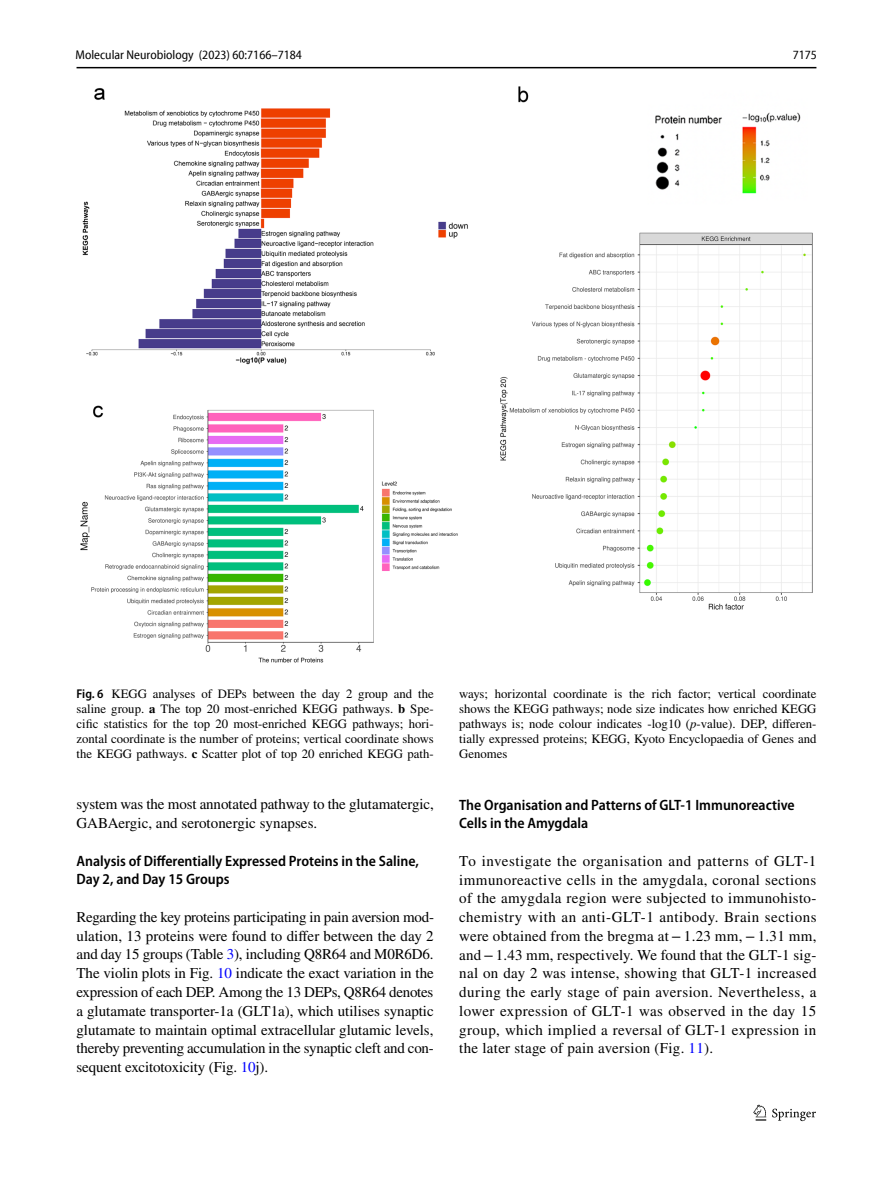
<style>
.page{position:relative;width:893px;height:1187px;background:#fff}
.page>*{position:absolute;margin:0;border:0;box-sizing:border-box;transform-origin:0 0}
.t1{font:15px/18.8px "STIX";letter-spacing:-.005em;color:#000;text-align:justify}
.t2{font:600 semi-condensed 15px/18.8px "Myriad Pro";color:#000}
.t3{font:12.75px/15px "STIX";color:#000;text-align:justify}
.t4{font:semi-condensed 12.75px "Myriad Pro Unic";color:#000}
.s1{font-family:"Myriad Pro";font-weight:600;font-stretch:semi-condensed}
.s2{font-weight:700}
.s3{font-style:italic}
.s4{color:#00f}
</style>
<div class="page">
<hr style="left:77px;top:67px;width:739px;height:1px;background:#000">
<img style="left:81px;top:87px;width:731px;height:575px">
<svg style="left:753px;top:1104px;width:13px;height:16px"></svg>
<svg style="left:772px;top:1108px;width:44px;height:12px"></svg>
<p class="t4" style="left:76px;top:50px;width:228px">Molecular Neurobiology (2023) 60:7166–7184</p>
<p class="t4" style="left:793px;top:50px;width:26px">7175</p>
<p class="t3" style="left:77px;top:686px;width:359px"><span class="s1">Fig. 6</span> KEGG analyses of DEPs between the day 2 group and the saline group. <span class="s2">a</span> The top 20 most-enriched KEGG pathways. <span class="s2">b</span> Spe&shy;cific statistics for the top 20 most-enriched KEGG pathways; hori&shy;zontal coordinate is the number of proteins; vertical coordinate shows the KEGG pathways. <span class="s2">c</span> Scatter plot of top 20 enriched KEGG path-</p>
<p class="t3" style="left:459px;top:686px;width:359px">ways; horizontal coordinate is the rich factor; vertical coordinate shows the KEGG pathways; node size indicates how enriched KEGG pathways is; node colour indicates -log10 (<span class="s3">p</span>-value). DEP, differen&shy;tially expressed proteins; KEGG, Kyoto Encyclopaedia of Genes and Genomes</p>
<p class="t1" style="left:77px;top:796px;width:359px">system was the most annotated pathway to the glutamatergic,<br>GABAergic, and serotonergic synapses.</p>
<p class="t2" style="left:77px;top:851px;width:344px">Analysis of Differentially Expressed Proteins in the Saline,<br>Day 2, and Day 15 Groups</p>
<p class="t1" style="left:77px;top:908px;width:359px">Regarding the key proteins participating in pain aversion mod&shy;ulation, 13 proteins were found to differ between the day 2 and day 15 groups (Table <span class="s4">3</span>), including Q8R64 and M0R6D6.<br>The violin plots in Fig. <span class="s4">10</span> indicate the exact variation in the expression of each DEP. Among the 13 DEPs, Q8R64 denotes a glutamate transporter-1a (GLT1a), which utilises synaptic glutamate to maintain optimal extracellular glutamic levels, thereby preventing accumulation in the synaptic cleft and con&shy;sequent excitotoxicity (Fig. <span class="s4">10</span>j).</p>
<p class="t2" style="left:459px;top:795px;width:337px">The Organisation and Patterns of GLT‑1 Immunoreactive<br>Cells in the Amygdala</p>
<p class="t1" style="left:459px;top:852px;width:359px">To investigate the organisation and patterns of GLT-1 immunoreactive cells in the amygdala, coronal sections of the amygdala region were subjected to immunohisto&shy;chemistry with an anti-GLT-1 antibody. Brain sections were obtained from the bregma at−1.23 mm,−1.31 mm, and−1.43 mm, respectively. We found that the GLT-1 sig&shy;nal on day 2 was intense, showing that GLT-1 increased during the early stage of pain aversion. Nevertheless, a lower expression of GLT-1 was observed in the day 15 group, which implied a reversal of GLT-1 expression in the later stage of pain aversion (Fig. <span class="s4">11</span>).</p>
</div>
